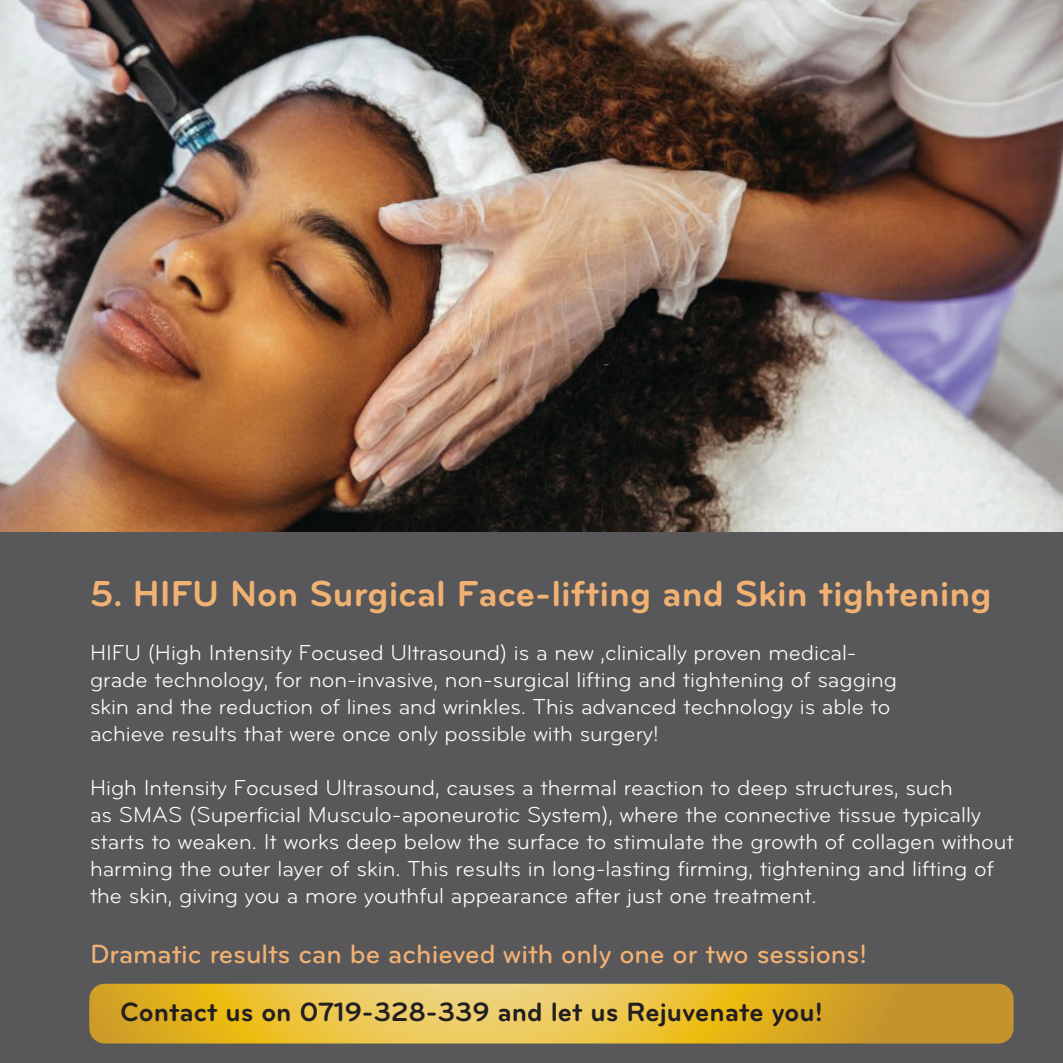
<style>
.page{position:relative;width:1063px;height:1063px;background:#fff}
.page>*{position:absolute;margin:0;border:0;box-sizing:border-box;transform-origin:0 0}
.t1{font:700 37.5px "Bryant Pro";color:#f1b173}
.t2{font:500 27.5px "Bryant Pro";color:#f1b173}
.t3{font:700 27.5px "Bryant Pro";color:#231f20}
.t4{font:22.5px/27px "Bryant Pro";color:#fff}
</style>
<div class="page">
<div style="left:0;top:529px;width:1063px;height:534px;background:#58585a"></div>
<img style="left:0;top:0;width:1063px;height:531px">
<svg style="left:89px;top:984px;width:925px;height:60px;background:#dfb53b"></svg>
<h1 class="t1" style="left:90px;top:570px;width:903px">5. HIFU Non Surgical Face-lifting and Skin tightening</h1>
<p class="t4" style="left:90px;top:639px;width:809px">HIFU (High Intensity Focused Ultrasound) is a new ,clinically proven medical&shy;grade technology, for non-invasive, non-surgical lifting and tightening of sagging skin and the reduction of lines and wrinkles. This advanced technology is able to achieve results that were once only possible with surgery!</p>
<p class="t4" style="left:90px;top:774px;width:925px">High Intensity Focused Ultrasound, causes a thermal reaction to deep structures, such<br>as SMAS (Superficial Musculo-aponeurotic System), where the connective tissue typically starts to weaken. It works deep below the surface to stimulate the growth of collagen without harming the outer layer of skin. This results in long-lasting firming, tightening and lifting of the skin, giving you a more youthful appearance after just one treatment.</p>
<p class="t2" style="left:90px;top:937px;width:779px">Dramatic results can be achieved with only one or two sessions!</p>
<p class="t3" style="left:120px;top:995px;width:704px">Contact us on 0719-328-339 and let us Rejuvenate you!</p>
</div>
